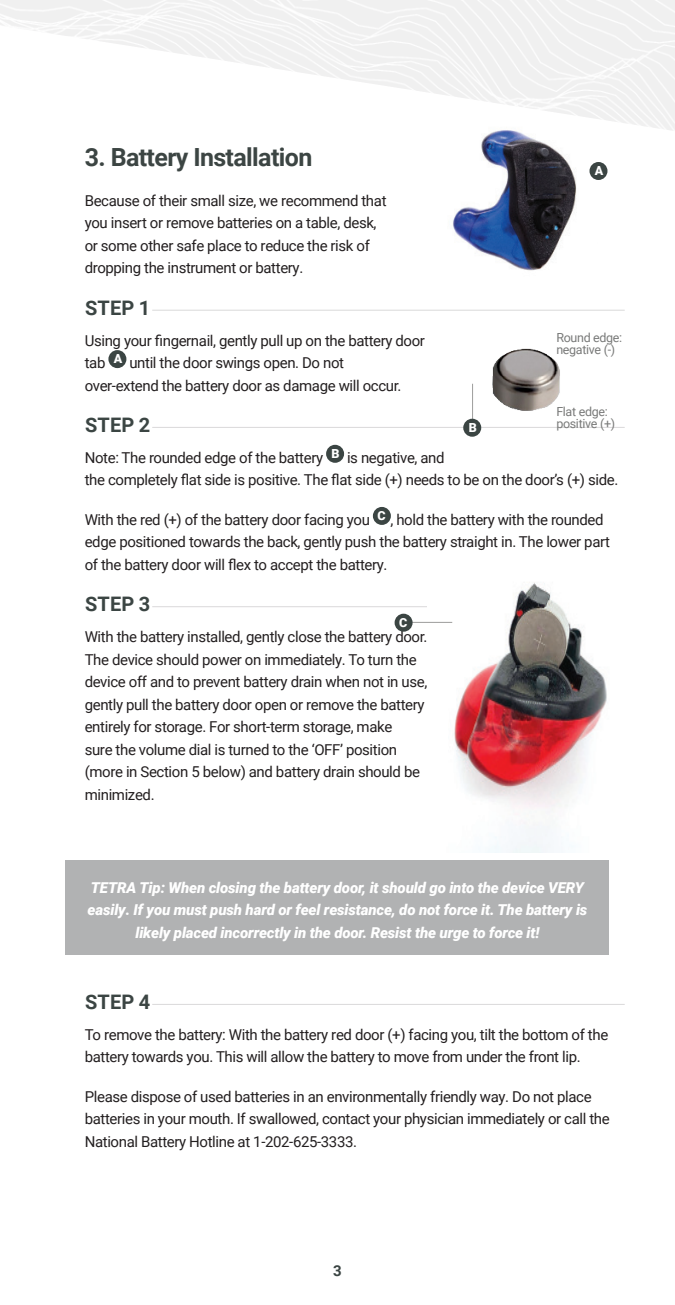
<style>
.page{position:relative;width:675px;height:1305px;background:#fff}
.page>*{position:absolute;margin:0;border:0;box-sizing:border-box;transform-origin:0 0}
.t1{font:700 25px "Roboto";letter-spacing:-.025em;color:#3c4543}
.t2{font:700 20px "Roboto";letter-spacing:.01em;color:#3b4543}
.t3{font:15px/22.5px "Roboto";letter-spacing:-.025em;color:#231f20}
.t4{font:italic 900 15px/22.5px "Roboto";letter-spacing:-.01em;color:#fff;text-align:center}
.t5{font:700 15px "Roboto";color:#3b4543}
.t6{font:12.5px/12.5px "Roboto";letter-spacing:-.025em;color:#797a79}
.t7{font:900 12.5px "Roboto";color:#fff}
</style>
<div class="page">
<hr style="left:152px;top:310px;width:473px;height:1px;background:#dad9da">
<hr style="left:152px;top:427px;width:473px;height:1px;background:#dad9da">
<hr style="left:152px;top:606px;width:276px;height:1px;background:#dad9da">
<hr style="left:152px;top:1004px;width:473px;height:1px;background:#dad9da">
<div style="left:108px;top:350px;width:18px;height:18px;background:#3b4543;border-radius:50%"></div>
<div style="left:326px;top:445px;width:18px;height:18px;background:#3b4543;border-radius:50%"></div>
<div style="left:373px;top:507px;width:18px;height:18px;background:#3b4543;border-radius:50%"></div>
<img style="left:428px;top:582px;width:179px;height:270px">
<img style="left:492px;top:348px;width:68px;height:63px">
<img style="left:453px;top:117px;width:155px;height:154px">
<hr style="left:472px;top:384px;width:1px;height:43px;background:#9d9d9c">
<div style="left:589px;top:162px;width:18px;height:18px;background:#3b4543;border-radius:50%"></div>
<div style="left:463px;top:419px;width:18px;height:18px;background:#3b4543;border-radius:50%"></div>
<hr style="left:404px;top:622px;width:48px;height:1px;background:#9d9d9c">
<div style="left:395px;top:614px;width:18px;height:18px;background:#3b4543;border-radius:50%"></div>
<div style="left:66px;top:860px;width:543px;height:95px;background:#b1b2b3"></div>
<p class="t1" style="left:85px;top:140px;width:229px">3. Battery Installation</p>
<p class="t3" style="left:85px;top:189px;width:303px">Because of their small size, we recommend that you insert or remove batteries on a table, desk, or some other safe place to reduce the risk of dropping the instrument or battery.</p>
<p class="t2" style="left:85px;top:293px;width:67px">STEP 1</p>
<p class="t3" style="left:85px;top:328px;width:342px">Using your fingernail, gently pull up on the battery door tab</p>
<p class="t7" style="left:595px;top:162px;width:10px">A</p>
<p class="t6" style="left:556px;top:331px;width:67px">Round edge: negative (-)</p>
<p class="t7" style="left:114px;top:350px;width:10px">A</p>
<p class="t3" style="left:85px;top:351px;width:318px;text-indent:45px">until the door swings open. Do not over-extend the battery door as damage will occur.</p>
<p class="t2" style="left:85px;top:411px;width:67px">STEP 2</p>
<p class="t3" style="left:85px;top:446px;width:240px">Note: The rounded edge of the battery</p>
<p class="t7" style="left:332px;top:445px;width:10px">B</p>
<p class="t6" style="left:556px;top:404px;width:60px">Flat edge: positive (+)</p>
<p class="t7" style="left:469px;top:419px;width:10px">B</p>
<p class="t3" style="left:85px;top:446px;width:535px;text-indent:262px">is negative, and<br>the completely flat side is positive. The flat side (+) needs to be on the door’s (+) side.</p>
<p class="t3" style="left:85px;top:508px;width:287px">With the red (+) of the battery door facing you</p>
<p class="t7" style="left:378px;top:507px;width:10px">C</p>
<p class="t3" style="left:85px;top:508px;width:527px;text-indent:306px">, hold the battery with the rounded edge positioned towards the back, gently push the battery straight in. The lower part of the battery door will flex to accept the battery.</p>
<p class="t2" style="left:85px;top:590px;width:67px">STEP 3</p>
<p class="t3" style="left:85px;top:625px;width:344px">With the battery installed, gently close the battery door.<br>The device should power on immediately. To turn the device off and to prevent battery drain when not in use, gently pull the battery door open or remove the battery entirely for storage. For short-term storage, make<br>sure the volume dial is turned to the ‘OFF’ position (more in Section 5 below) and battery drain should be minimized.</p>
<p class="t7" style="left:399px;top:614px;width:10px">C</p>
<p class="t4" style="left:88px;top:875px;width:501px">TETRA Tip: When closing the battery door, it should go into the device VERY easily. If you must push hard or feel resistance, do not force it. The battery is likely placed incorrectly in the door. Resist the urge to force it!</p>
<p class="t2" style="left:85px;top:988px;width:67px">STEP 4</p>
<p class="t3" style="left:85px;top:1023px;width:525px">To remove the battery: With the battery red door (+) facing you, tilt the bottom of the battery towards you. This will allow the battery to move from under the front lip.</p>
<p class="t3" style="left:85px;top:1085px;width:527px">Please dispose of used batteries in an environmentally friendly way. Do not place batteries in your mouth. If swallowed, contact your physician immediately or call the<br>National Battery Hotline at 1-202-625-3333.</p>
<p class="t5" style="left:333px;top:1260px;width:10px">3</p>
</div>
